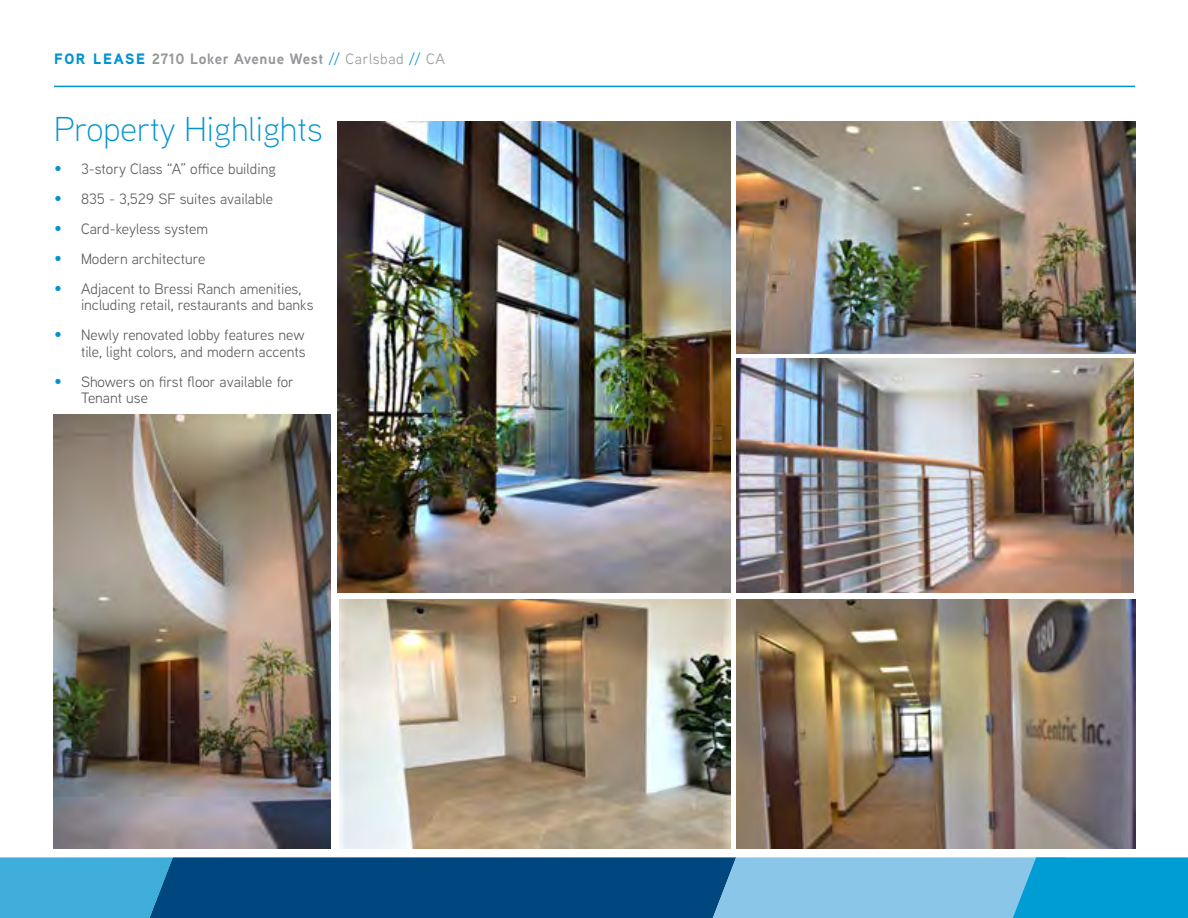
<style>
.page{position:relative;width:1188px;height:918px;background:#fff}
.page>*{position:absolute;margin:0;border:0;box-sizing:border-box;transform-origin:0 0}
.t1{font:300 34.5px "Aaux Next";color:#0093d0}
.t2{font:15px/16.5px "Aaux Next";color:#58595b}
.t3{font:700 15px "Aaux Next";letter-spacing:.04em;color:#95979a}
.s1{font-weight:900;color:#0093d0}
.s2{font-weight:400;color:#0093d0}
.s3{font-weight:400}
.s4{font-weight:500;font-size:16.5px;color:#0093d0}
</style>
<div class="page">
<img style="left:338px;top:121px;width:392px;height:471px">
<img style="left:54px;top:415px;width:276px;height:434px">
<img style="left:737px;top:121px;width:398px;height:232px">
<img style="left:737px;top:599px;width:398px;height:250px">
<img style="left:339px;top:599px;width:391px;height:250px">
<img style="left:737px;top:359px;width:397px;height:233px">
<svg style="left:0;top:857px;width:1188px;height:61px;background:#2d81b2"></svg>
<hr style="left:54px;top:86px;width:1081px;height:1px;background:#0093d0">
<p class="t3" style="left:54px;top:49px;width:392px"><span class="s1">FOR LEASE</span> 2710 Loker Avenue West <span class="s2">//</span> <span class="s3">Carlsbad</span> <span class="s2">//</span> <span class="s3">CA</span></p>
<h1 class="t1" style="left:54px;top:106px;width:270px">Property Highlights</h1>
<p class="t2" style="left:54px;top:160px;width:223px"><span class="s4">•</span> 3-story Class “A” office building</p>
<p class="t2" style="left:54px;top:190px;width:221px"><span class="s4">•</span> 835 - 3,529 SF suites available</p>
<p class="t2" style="left:54px;top:220px;width:156px"><span class="s4">•</span> Card-keyless system</p>
<p class="t2" style="left:54px;top:250px;width:153px"><span class="s4">•</span> Modern architecture</p>
<p class="t2" style="left:81px;top:280px;width:234px;text-indent:-27px"><span class="s4">•</span> Adjacent to Bressi Ranch amenities, including retail, restaurants and banks</p>
<p class="t2" style="left:54px;top:326px;width:253px;text-align:right"><span class="s4">•</span> Newly renovated lobby features new tile, light colors, and modern accents</p>
<p class="t2" style="left:81px;top:373px;width:214px;text-indent:-27px"><span class="s4">•</span> Showers on first floor available for<br>Tenant use</p>
</div>
